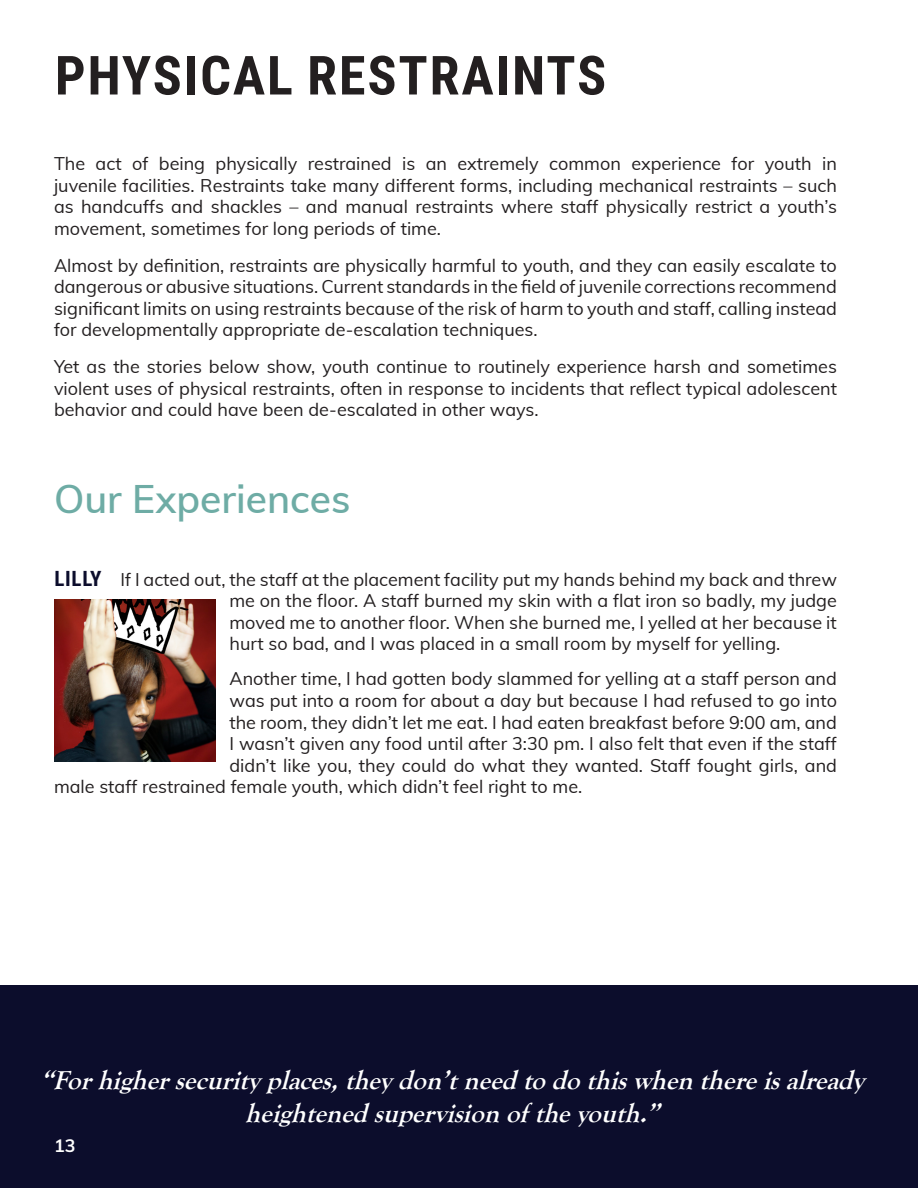
<style>
.page{position:relative;width:918px;height:1188px;background:#fff}
.page>*{position:absolute;margin:0;border:0;box-sizing:border-box;transform-origin:0 0}
.Header1{font:700 54px "Roboto Condensed";letter-spacing:.035em;color:#231f20}
.Header2{font:600 39px "Muli";color:#6eaca5}
.t1{font:italic 700 27px/32.4px "Goudy Old Style T";color:#fff;text-align:center}
.Header3{font:18px/21.6px "Muli";color:#231f20;text-align:justify}
.t2{font:700 18px "Muli";color:#fff}
.s1{font-family:"Roboto Condensed";font-weight:700;font-size:21px;color:#0c0d2c}
</style>
<div class="page">
<div style="left:0;top:986px;width:918px;height:202px;background:#0c0d2c"></div>
<img style="left:54px;top:599px;width:162px;height:162px">
<p class="Header1" style="left:55px;top:37px;width:553px">PHYSICAL RESTRAINTS</p>
<p class="Header3" style="left:54px;top:152px;width:785px">The act of being physically restrained is an extremely common experience for youth in juvenile facilities. Restraints take many different forms, including mechanical restraints – such as handcuffs and shackles – and manual restraints where staff physically restrict a youth’s movement, sometimes for long periods of time.</p>
<p class="Header3" style="left:54px;top:253px;width:785px">Almost by definition, restraints are physically harmful to youth, and they can easily escalate to dangerous or abusive situations. Current standards in the field of juvenile corrections recommend significant limits on using restraints because of the risk of harm to youth and staff, calling instead for developmentally appropriate de-escalation techniques.</p>
<p class="Header3" style="left:54px;top:355px;width:785px">Yet as the stories below show, youth continue to routinely experience harsh and sometimes violent uses of physical restraints, often in response to incidents that reflect typical adolescent behavior and could have been de-escalated in other ways.</p>
<p class="Header2" style="left:54px;top:470px;width:298px">Our Experiences</p>
<p class="Header3" style="left:230px;top:567px;width:609px;text-indent:-175px"><span class="s1">LILLY</span> If I acted out, the staff at the placement facility put my hands behind my back and threw me on the floor. A staff burned my skin with a flat iron so badly, my judge moved me to another floor. When she burned me, I yelled at her because it hurt so bad, and I was placed in a small room by myself for yelling.</p>
<p class="Header3" style="left:230px;top:667px;width:609px">Another time, I had gotten body slammed for yelling at a staff person and</p>
<p class="Header3" style="left:230px;top:689px;width:609px">was put into a room for about a day but because I had refused to go into</p>
<p class="Header3" style="left:230px;top:711px;width:609px">the room, they didn’t let me eat. I had eaten breakfast before 9:00 am, and</p>
<p class="Header3" style="left:230px;top:732px;width:609px">I wasn’t given any food until after 3:30 pm. I also felt that even if the staff</p>
<p class="Header3" style="left:230px;top:754px;width:609px">didn’t like you, they could do what they wanted. Staff fought girls, and</p>
<p class="Header3" style="left:54px;top:775px;width:530px">male staff restrained female youth, which didn’t feel right to me.</p>
<p class="t1" style="left:40px;top:1065px;width:833px">“Forhighersecurityplaces,theydon’tneedtodothiswhenthereisalready heightenedsupervisionoftheyouth.”</p>
<p class="t2" style="left:54px;top:1132px;width:23px">13</p>
</div>
